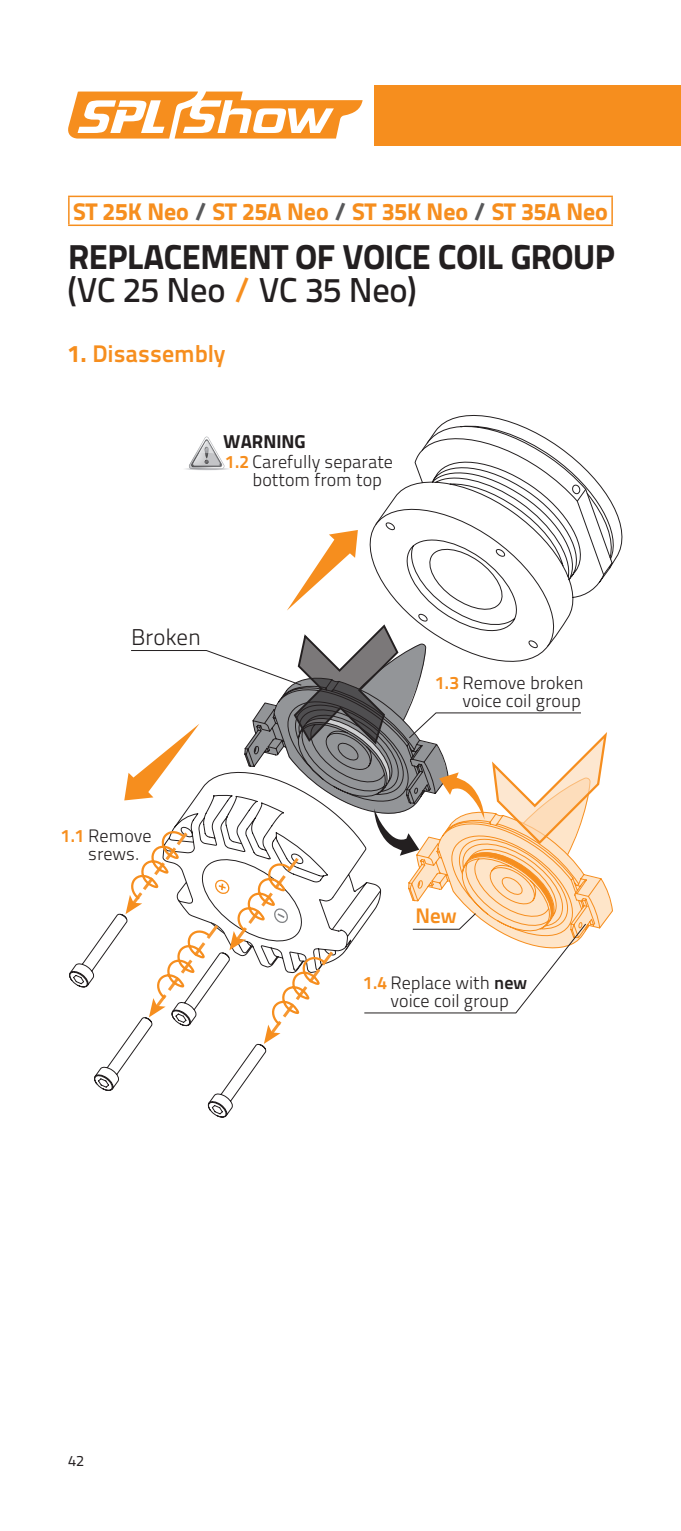
<style>
.page{position:relative;width:681px;height:1531px;background:#fff}
.page>*{position:absolute;margin:0;border:0;box-sizing:border-box;transform-origin:0 0}
.t1{font:34.5px "Titillium Text 25 L 999 wt";letter-spacing:-.015em;color:#231f20}
.t2{font:34.5px "Titillium Text 25 L 600 wt";letter-spacing:-.01em;color:#231f20}
.t3{font:24px "Titillium Text 25 L 999 wt";letter-spacing:-.005em;color:#f68e1e}
.t4{font:24px "Titillium Text 25 L 800 wt";color:#f68e1e}
.t5{font:22.8px "Titillium Text 25 L 250 wt";color:#231f20}
.t6{font:21px "Titillium Text 25 L 800 wt";color:#f68e1e}
.t7{font:18.6px "Titillium Text 25 L 999 wt";color:#231f20}
.t8{font:18px "Titillium Text 25 L 250 wt";color:#231f20}
.t9{font:15px "Titillium Text 25 L 400 wt";color:#231f20}
.s1{color:#57585a}
.s2{color:#f68e1e}
.s3{font-family:"Titillium Text 25 L 999 wt"}
.s4{font-family:"Titillium Text 25 L 800 wt";color:#f68e1e}
.s5{font-family:"Titillium Text 25 L 800 wt"}
</style>
<div class="page">
<div style="left:374px;top:85px;width:306px;height:60px;background:#f68e1e"></div>
<svg style="left:68px;top:92px;width:294px;height:47px"></svg>
<svg style="left:205px;top:417px;width:416px;height:207px"></svg>
<svg style="left:185px;top:436px;width:48px;height:34px"></svg>
<svg style="left:287px;top:530px;width:71px;height:80px"></svg>
<svg style="left:69px;top:624px;width:544px;height:494px"></svg>
<hr style="left:68px;top:196px;width:544px;height:1px;background:#f68e1e">
<hr style="left:68px;top:197px;width:2px;height:28px;background:#f68e1e">
<svg style="left:611px;top:197px;width:1px;height:28px"></svg>
<hr style="left:68px;top:225px;width:544px;height:1px;background:#f68e1e">
<p class="t3" style="left:73px;top:193px;width:536px">ST 25K Neo <span class="s1">/</span> ST 25A Neo <span class="s1">/</span> ST 35K Neo <span class="s1">/</span> ST 35A Neo</p>
<p class="t1" style="left:68px;top:230px;width:548px">REPLACEMENT OF VOICE COIL GROUP</p>
<p class="t2" style="left:68px;top:264px;width:350px">(VC 25 Neo <span class="s2">/</span> VC 35 Neo)</p>
<p class="t4" style="left:68px;top:335px;width:159px"><span class="s3">1.</span> Disassembly</p>
<p class="t7" style="left:223px;top:427px;width:84px">WARNING</p>
<p class="t8" style="left:225px;top:448px;width:169px"><span class="s4">1.2</span> Carefully separate</p>
<p class="t8" style="left:252px;top:466px;width:131px">bottom from top</p>
<p class="t5" style="left:131px;top:620px;width:72px">Broken</p>
<p class="t8" style="left:61px;top:822px;width:92px"><span class="s4">1.1</span> Remove</p>
<p class="t8" style="left:88px;top:840px;width:53px">srews.</p>
<p class="t8" style="left:435px;top:670px;width:150px"><span class="s4">1.3</span> Remove broken</p>
<p class="t8" style="left:462px;top:688px;width:120px">voice coil group</p>
<p class="t6" style="left:415px;top:900px;width:43px">New</p>
<p class="t8" style="left:363px;top:969px;width:165px"><span class="s4">1.4</span> Replace with <span class="s5">new</span></p>
<p class="t8" style="left:390px;top:987px;width:120px">voice coil group</p>
<p class="t9" style="left:68px;top:1449px;width:17px">42</p>
</div>
